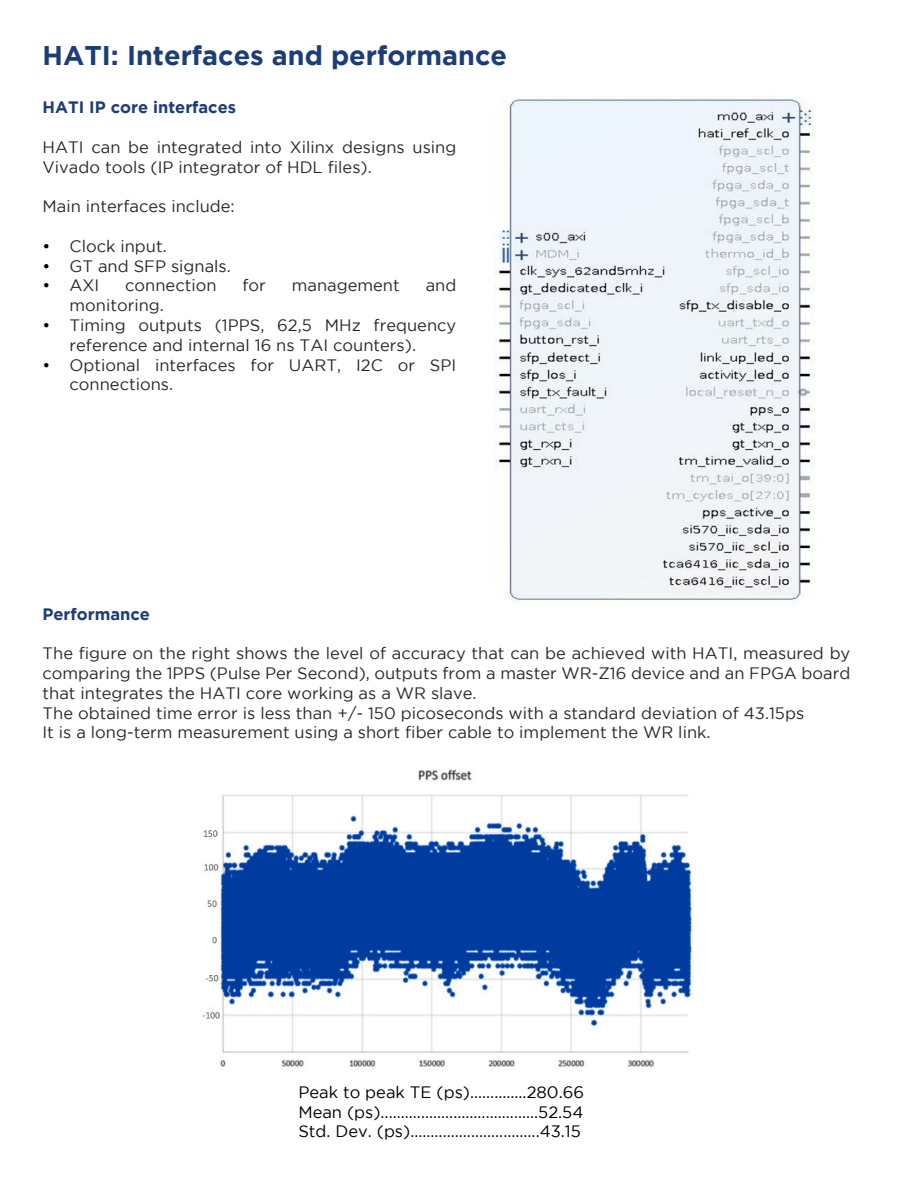
<style>
.page{position:relative;width:918px;height:1188px;background:#fff}
.page>*{position:absolute;margin:0;border:0;box-sizing:border-box;transform-origin:0 0}
.t1{font:700 27px "Gotham";color:#1d3d75}
.t2{font:16.5px/19.8px "Gotham";color:#282827}
.t3{font:16.5px/19.8px "Gotham";color:#000;text-align:justify}
.t4{font:700 16.5px "Gotham";color:#1d3d75}
.s1{color:#000}
</style>
<div class="page">
<img style="left:494px;top:98px;width:321px;height:504px">
<img style="left:202px;top:769px;width:493px;height:298px">
<h1 class="t1" style="left:43px;top:45px;width:466px">HATI: Interfaces and performance</h1>
<p class="t4" style="left:43px;top:101px;width:195px">HATI IP core interfaces</p>
<p class="t2" style="left:43px;top:138px;width:415px">HATI can be integrated into Xilinx designs using<br>Vivado tools (IP integrator of HDL files).</p>
<p class="t2" style="left:43px;top:196px;width:194px">Main interfaces include:</p>
<p class="t2" style="left:43px;top:236px;width:126px"><span class="s1">•</span> Clock input.</p>
<p class="t2" style="left:43px;top:256px;width:190px"><span class="s1">•</span> GT and SFP signals.</p>
<p class="t2" style="left:43px;top:277px;width:58px"><span class="s1">•</span> AXI</p>
<p class="t2" style="left:125px;top:277px;width:93px">connection</p>
<p class="t2" style="left:243px;top:277px;width:25px">for</p>
<p class="t2" style="left:292px;top:277px;width:109px">management</p>
<p class="t2" style="left:426px;top:277px;width:32px">and</p>
<p class="t2" style="left:70px;top:295px;width:96px">monitoring.</p>
<p class="t2" style="left:70px;top:315px;width:388px;text-indent:-27px"><span class="s1">•</span> Timing outputs (1PPS, 62,5 MHz frequency reference and internal 16 ns TAI counters).</p>
<p class="t2" style="left:70px;top:355px;width:388px;text-indent:-27px"><span class="s1">•</span> Optional interfaces for UART, I2C or SPI connections.</p>
<p class="t4" style="left:43px;top:607px;width:109px">Performance</p>
<p class="t2" style="left:43px;top:643px;width:809px">The figure on the right shows the level of accuracy that can be achieved with HATI, measured by comparing the 1PPS (Pulse Per Second), outputs from a master WR-Z16 device and an FPGA board that integrates the HATI core working as a WR slave.<br>The obtained time error is less than +/- 150 picoseconds with a standard deviation of 43.15ps<br>It is a long-term measurement using a short fiber cable to implement the WR link.</p>
<p class="t3" style="left:298px;top:1082px;width:287px">Peak to peak TE (ps)..............280.66<br>Mean (ps).......................................52.54<br>Std. Dev. (ps)................................43.15</p>
</div>
